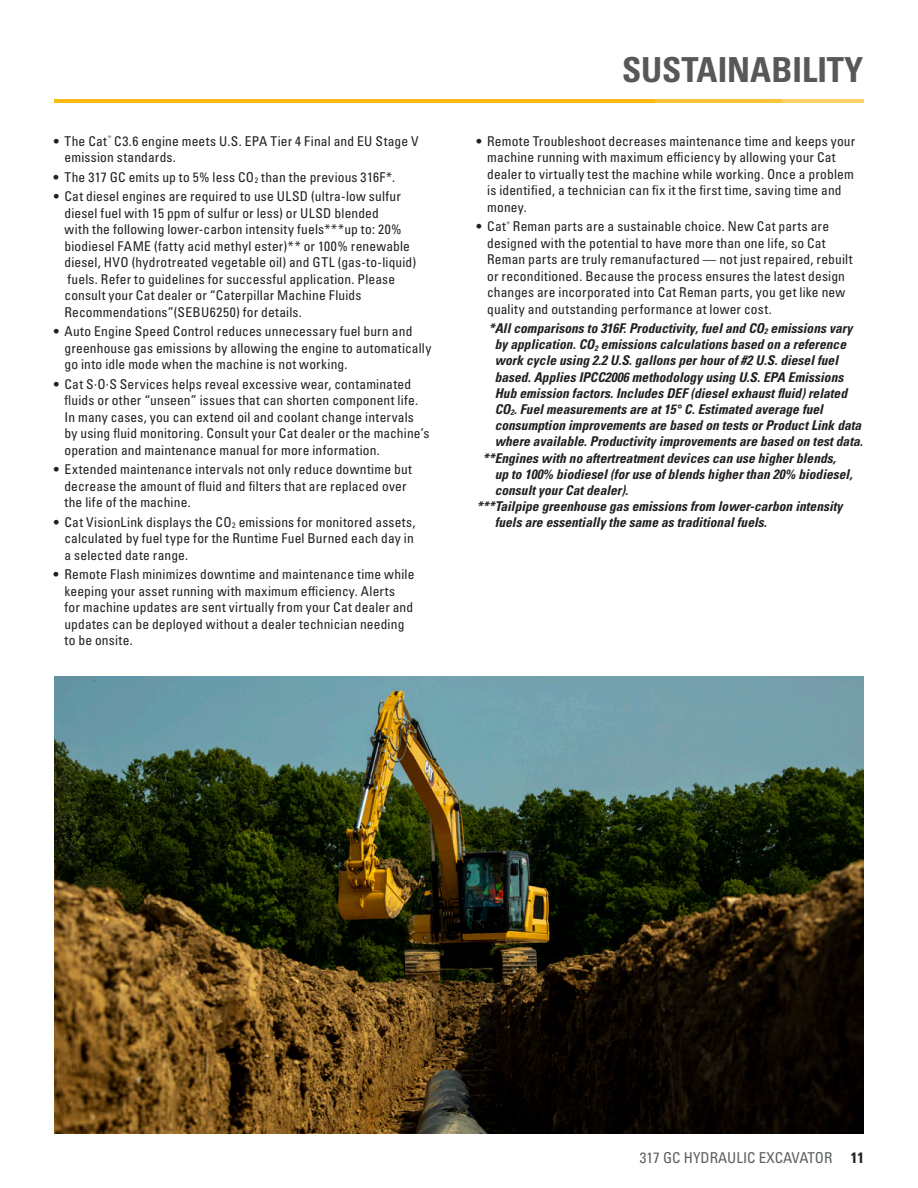
<style>
.page{position:relative;width:918px;height:1188px;background:#fff}
.page>*{position:absolute;margin:0;border:0;box-sizing:border-box;transform-origin:0 0}
.t1{font:34.5px "Univers LTCYR 67 Bold Cond";color:#57585a}
.t2{font:condensed 15px "Univers LTCYR 57";color:#5d6163}
.t3{font:condensed 13.5px/16.5px "Univers LTCYR 57";letter-spacing:.01em;color:#231f20}
.t4{font:13.5px "Univers LTCYR 67 Bold Cond Obl";color:#231f20}
.s1{font-family:"Univers LTCYR 67 Bold Cond";font-stretch:normal;color:#231f20}
</style>
<div class="page">
<hr style="left:54px;top:99px;width:601px;height:4px;background:#fcba13">
<hr style="left:654px;top:99px;width:128px;height:4px;background:#fcc437">
<hr style="left:782px;top:99px;width:81px;height:4px;background:#fdd266">
<img style="left:54px;top:677px;width:809px;height:457px">
<p class="t3" style="left:64px;top:132px;width:356px;text-indent:-10px">• The Cat<sup>®</sup> C3.6 engine meets U.S. EPA Tier 4 Final and EU Stage V emission standards.</p>
<p class="t3" style="left:54px;top:168px;width:343px">• The 317 GC emits up to 5% less CO<sub>2</sub> than the previous 316F*.</p>
<p class="t3" style="left:65px;top:188px;width:353px;text-indent:-11px">• Cat diesel engines are required to use ULSD (ultra-low sulfur diesel fuel with 15 ppm of sulfur or less) or ULSD blended<br>with the following lower-carbon intensity fuels***up to: 20% biodiesel FAME (fatty acid methyl ester)** or 100% renewable diesel, HVO (hydrotreated vegetable oil) and GTL (gas-to-liquid) fuels. Refer to guidelines for successful application. Please consult your Cat dealer or “Caterpillar Machine Fluids Recommendations”(SEBU6250) for details.</p>
<p class="t3" style="left:65px;top:323px;width:368px;text-indent:-11px">• Auto Engine Speed Control reduces unnecessary fuel burn and greenhouse gas emissions by allowing the engine to automatically go into idle mode when the machine is not working.</p>
<p class="t3" style="left:65px;top:375px;width:367px;text-indent:-11px">• Cat S·O·S Services helps reveal excessive wear, contaminated fluids or other “unseen” issues that can shorten component life.<br>In many cases, you can extend oil and coolant change intervals by using fluid monitoring. Consult your Cat dealer or the machine’s operation and maintenance manual for more information.</p>
<p class="t3" style="left:65px;top:461px;width:349px;text-indent:-11px">• Extended maintenance intervals not only reduce downtime but decrease the amount of fluid and filters that are replaced over the life of the machine.</p>
<p class="t3" style="left:65px;top:513px;width:353px;text-indent:-10px">• Cat VisionLink displays the CO<sub>2</sub> emissions for monitored assets, calculated by fuel type for the Runtime Fuel Burned each day in a selected date range.</p>
<p class="t3" style="left:65px;top:566px;width:351px;text-indent:-11px">• Remote Flash minimizes downtime and maintenance time while keeping your asset running with maximum efficiency. Alerts<br>for machine updates are sent virtually from your Cat dealer and updates can be deployed without a dealer technician needing to be onsite.</p>
<h1 class="t1" style="left:622px;top:48px;width:243px">SUSTAINABILITY</h1>
<p class="t3" style="left:487px;top:132px;width:370px;text-indent:-11px">• Remote Troubleshoot decreases maintenance time and keeps your machine running with maximum efficiency by allowing your Cat dealer to virtually test the machine while working. Once a problem is identified, a technician can fix it the first time, saving time and money.</p>
<p class="t3" style="left:487px;top:218px;width:367px;text-indent:-10px">• Cat <sup>®</sup> Reman parts are a sustainable choice. New Cat parts are designed with the potential to have more than one life, so Cat Reman parts are truly remanufactured — not just repaired, rebuilt or reconditioned. Because the process ensures the latest design changes are incorporated into Cat Reman parts, you get like new quality and outstanding performance at lower cost.</p>
<p class="t4" style="left:489px;top:320px;width:365px">*All comparisons to 316F. Productivity, fuel and CO<sub>2</sub> emissions vary</p>
<p class="t4" style="left:495px;top:336px;width:353px">by application. CO<sub>2</sub> emissions calculations based on a reference</p>
<p class="t4" style="left:495px;top:352px;width:345px">work cycle using 2.2 U.S. gallons per hour of #2 U.S. diesel fuel</p>
<p class="t4" style="left:495px;top:369px;width:350px">based. Applies IPCC2006 methodology using U.S. EPA Emissions</p>
<p class="t4" style="left:495px;top:385px;width:354px">Hub emission factors. Includes DEF (diesel exhaust fluid) related</p>
<p class="t4" style="left:495px;top:401px;width:330px">CO<sub>2</sub>. Fuel measurements are at 15° C. Estimated average fuel</p>
<p class="t4" style="left:495px;top:417px;width:368px">consumption improvements are based on tests or Product Link data</p>
<p class="t4" style="left:495px;top:433px;width:370px">where available. Productivity improvements are based on test data.</p>
<p class="t4" style="left:483px;top:450px;width:355px">**Engines with no aftertreatment devices can use higher blends,</p>
<p class="t4" style="left:495px;top:466px;width:359px">up to 100% biodiesel (for use of blends higher than 20% biodiesel,</p>
<p class="t4" style="left:495px;top:482px;width:135px">consult your Cat dealer).</p>
<p class="t4" style="left:477px;top:498px;width:367px">***Tailpipe greenhouse gas emissions from lower-carbon intensity</p>
<p class="t4" style="left:495px;top:514px;width:274px">fuels are essentially the same as traditional fuels.</p>
<p class="t2" style="left:640px;top:1148px;width:226px">317 GC HYDRAULIC EXCAVATOR <span class="s1">11</span></p>
</div>
